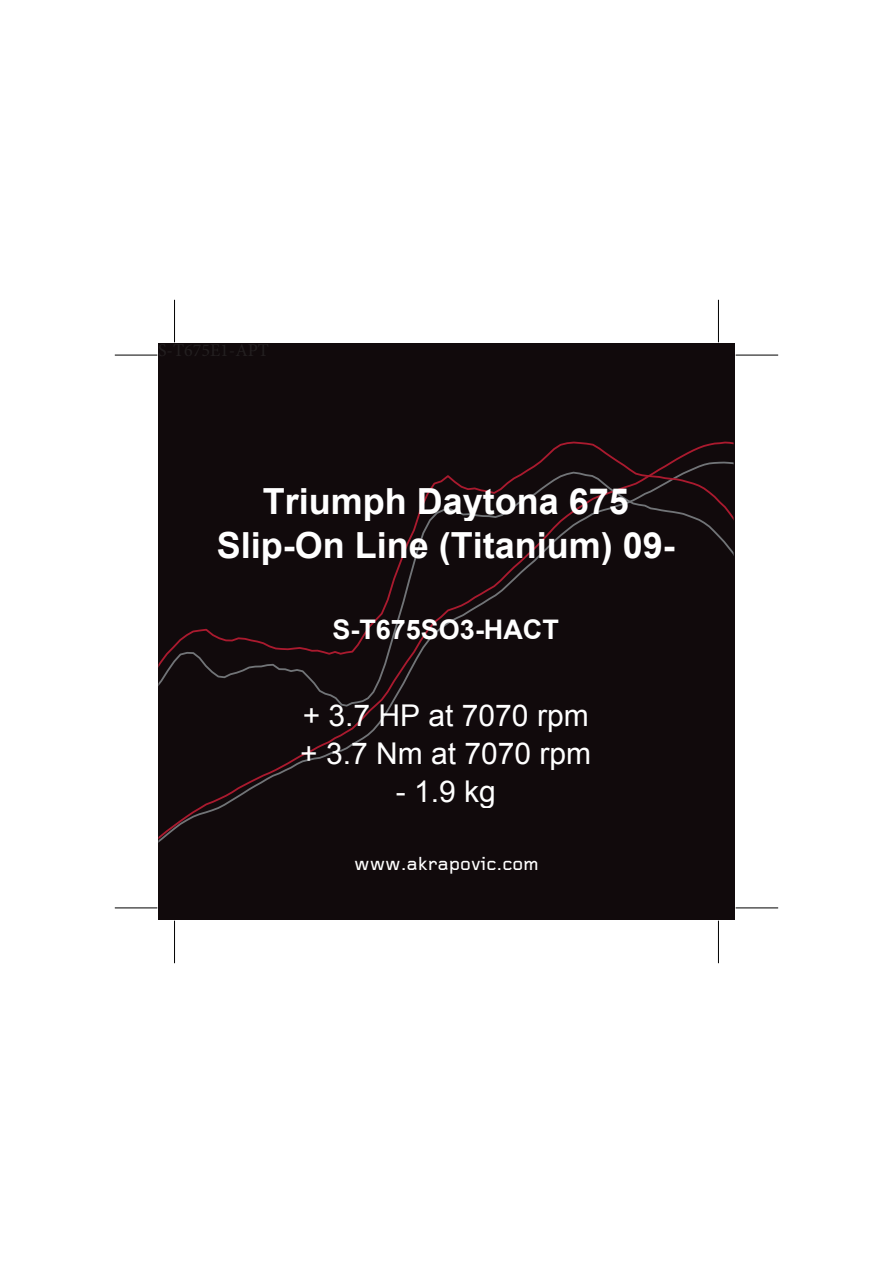
<style>
.page{position:relative;width:893px;height:1263px;background:#fff}
.page>*{position:absolute;margin:0;border:0;box-sizing:border-box;transform-origin:0 0}
.t1{font:700 36px/43.3px "Arial";color:#fff;text-align:center}
.t2{font:30px/37.8px "Arial";color:#fff}
.t3{font:700 27px "Arial";color:#fff}
.t4{font:500 19.5px "Foundry Gridnik";color:#fff}
</style>
<div class="page">
<div style="left:158px;top:343px;width:577px;height:577px;background:#110a0c"></div>
<svg style="left:158px;top:441px;width:576px;height:402px"></svg>
<hr style="left:115px;top:355px;width:42px;height:1px;background:#000">
<hr style="left:174px;top:300px;width:1px;height:42px;background:#000">
<hr style="left:115px;top:908px;width:42px;height:1px;background:#000">
<hr style="left:174px;top:921px;width:1px;height:42px;background:#000">
<hr style="left:736px;top:355px;width:42px;height:1px;background:#000">
<hr style="left:718px;top:300px;width:1px;height:42px;background:#000">
<hr style="left:736px;top:908px;width:42px;height:1px;background:#000">
<hr style="left:718px;top:921px;width:1px;height:42px;background:#000">
<p class="t1" style="left:217px;top:481px;width:460px">Triumph Daytona 675<br>Slip-On Line (Titanium) 09-</p>
<p class="t3" style="left:332px;top:611px;width:228px">S-T675SO3-HACT</p>
<p class="t2" style="left:300px;top:697px;width:292px">+ 3.7 HP at 7070 rpm + 3.7 Nm at 7070 rpm</p>
<p class="t2" style="left:396px;top:772px;width:102px">- 1.9 kg</p>
<p class="t4" style="left:354px;top:853px;width:186px">www.akrapovic.com</p>
</div>
